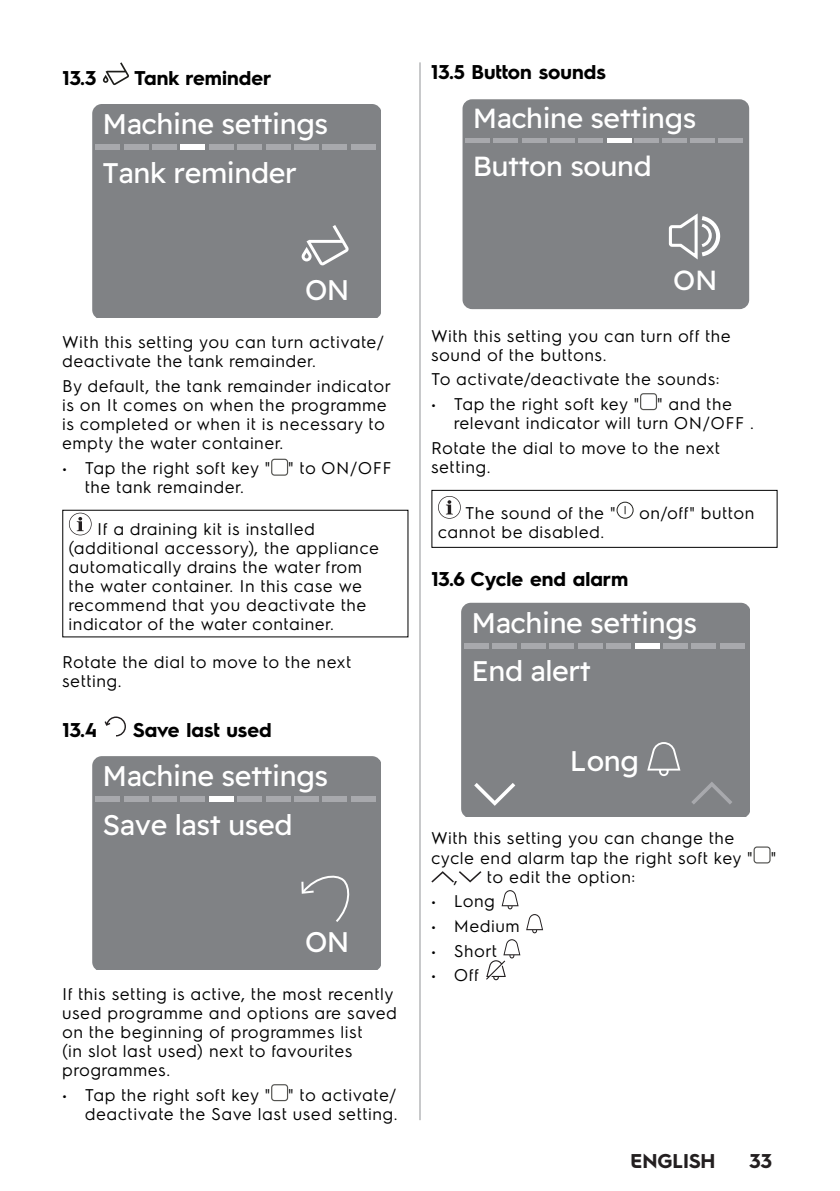
<style>
.page{position:relative;width:840px;height:1191px;background:#fff}
.page>*{position:absolute;margin:0;border:0;box-sizing:border-box;transform-origin:0 0}
.t1{font:28.4px/48.8px "Readex Pro";letter-spacing:-.015em;color:#fff}
.t2{font:27.6px/47.6px "Readex Pro";letter-spacing:-.015em;color:#fff}
.HEAD_LINE{font:700 20px "Electrolux Sans";color:#000}
.t3{font:700 20px "Electrolux Sans";color:#231f20}
.Body{font:17px/19px "Electrolux Sans";letter-spacing:.025em;color:#000}
.Text_Box_WARNING{font:17px/19px "Electrolux Sans";letter-spacing:.025em;color:#000}
</style>
<div class="page">
<div style="left:639px;top:393px;width:17px;height:17px;border:1px solid #535350;border-radius:3px"></div>
<div style="left:753px;top:846px;width:17px;height:17px;border:1px solid #535350;border-radius:3px"></div>
<svg style="left:431px;top:871px;width:50px;height:11px"></svg>
<svg style="left:501px;top:890px;width:17px;height:19px"></svg>
<svg style="left:526px;top:914px;width:17px;height:19px"></svg>
<svg style="left:486px;top:939px;width:34px;height:41px"></svg>
<svg style="left:438px;top:496px;width:22px;height:23px"></svg>
<svg style="left:616px;top:502px;width:17px;height:17px"></svg>
<div style="left:431px;top:490px;width:346px;height:58px;border:1px solid #000"></div>
<hr style="left:419px;top:62px;width:1px;height:1058px;background:#939598">
<svg style="left:69px;top:513px;width:23px;height:22px"></svg>
<div style="left:271px;top:459px;width:17px;height:17px;border:1px solid #535350;border-radius:3px"></div>
<div style="left:271px;top:1084px;width:17px;height:17px;border:1px solid #535350;border-radius:3px"></div>
<svg style="left:103px;top:62px;width:26px;height:23px"></svg>
<svg style="left:104px;top:716px;width:22px;height:20px"></svg>
<div style="left:92px;top:104px;width:288px;height:213px;background:#808285"></div>
<div style="left:95px;top:144px;width:25px;height:5px;background:#a8a9ad"></div>
<div style="left:124px;top:144px;width:24px;height:5px;background:#a8a9ad"></div>
<div style="left:152px;top:144px;width:24px;height:5px;background:#a8a9ad"></div>
<div style="left:181px;top:144px;width:24px;height:5px;background:#fff"></div>
<div style="left:209px;top:144px;width:24px;height:5px;background:#a8a9ad"></div>
<div style="left:237px;top:144px;width:25px;height:5px;background:#a8a9ad"></div>
<div style="left:294px;top:144px;width:24px;height:5px;background:#a8a9ad"></div>
<div style="left:266px;top:144px;width:24px;height:5px;background:#a8a9ad"></div>
<div style="left:322px;top:144px;width:24px;height:5px;background:#a8a9ad"></div>
<div style="left:351px;top:144px;width:24px;height:5px;background:#a8a9ad"></div>
<svg style="left:301px;top:225px;width:47px;height:40px"></svg>
<div style="left:462px;top:99px;width:286px;height:210px;background:#808285;border-radius:9px"></div>
<div style="left:465px;top:138px;width:24px;height:5px;background:#a8a9ad"></div>
<div style="left:493px;top:138px;width:24px;height:5px;background:#a8a9ad"></div>
<div style="left:521px;top:138px;width:25px;height:5px;background:#a8a9ad"></div>
<div style="left:549px;top:138px;width:24px;height:5px;background:#a8a9ad"></div>
<div style="left:578px;top:138px;width:24px;height:5px;background:#a8a9ad"></div>
<div style="left:662px;top:138px;width:24px;height:5px;background:#a8a9ad"></div>
<div style="left:634px;top:138px;width:24px;height:5px;background:#a8a9ad"></div>
<div style="left:690px;top:138px;width:24px;height:5px;background:#a8a9ad"></div>
<div style="left:718px;top:138px;width:24px;height:5px;background:#a8a9ad"></div>
<div style="left:606px;top:138px;width:24px;height:5px;background:#fff"></div>
<svg style="left:668px;top:213px;width:53px;height:47px"></svg>
<div style="left:461px;top:603px;width:287px;height:213px;background:#808285"></div>
<div style="left:464px;top:643px;width:24px;height:5px;background:#a8a9ad"></div>
<div style="left:492px;top:643px;width:25px;height:5px;background:#a8a9ad"></div>
<div style="left:521px;top:643px;width:24px;height:5px;background:#a8a9ad"></div>
<div style="left:549px;top:643px;width:24px;height:5px;background:#a8a9ad"></div>
<div style="left:577px;top:643px;width:25px;height:5px;background:#a8a9ad"></div>
<div style="left:606px;top:643px;width:24px;height:5px;background:#a8a9ad"></div>
<div style="left:663px;top:643px;width:24px;height:5px;background:#a8a9ad"></div>
<div style="left:691px;top:643px;width:24px;height:5px;background:#a8a9ad"></div>
<div style="left:719px;top:643px;width:24px;height:5px;background:#a8a9ad"></div>
<div style="left:634px;top:643px;width:25px;height:5px;background:#fff"></div>
<svg style="left:646px;top:742px;width:34px;height:34px"></svg>
<svg style="left:474px;top:783px;width:41px;height:23px"></svg>
<svg style="left:691px;top:781px;width:41px;height:23px"></svg>
<div style="left:92px;top:756px;width:288px;height:213px;background:#808285"></div>
<div style="left:351px;top:796px;width:24px;height:5px;background:#a8a9ad"></div>
<div style="left:92px;top:756px;width:258px;height:168px;background:#808285"></div>
<svg style="left:301px;top:881px;width:12px;height:12px"></svg>
<div style="left:209px;top:796px;width:24px;height:5px;background:#fff"></div>
<p class="HEAD_LINE" style="left:62px;top:64px;width:35px">13.3</p>
<p class="HEAD_LINE" style="left:134px;top:64px;width:138px">Tank reminder</p>
<p class="t1" style="left:102px;top:100px;width:227px">Machine settings<br>Tank reminder</p>
<p class="t1" style="left:305px;top:265px;width:46px">ON</p>
<p class="Body" style="left:62px;top:332px;width:324px">With this setting you can turn activate/ deactivate the tank remainder.</p>
<p class="Body" style="left:62px;top:375px;width:330px">By default, the tank remainder indicator is on It comes on when the programme is completed or when it is necessary to empty the water container.</p>
<p class="Text_Box_WARNING" style="left:85px;top:457px;width:308px;text-indent:-23px">• Tap the right soft key " " to ON/OFF the tank remainder.</p>
<p class="HEAD_LINE" style="left:431px;top:57px;width:176px">13.5 Button sounds</p>
<p class="t2" style="left:472px;top:95px;width:225px">Machine settings<br>Button sound</p>
<p class="t2" style="left:673px;top:256px;width:46px">ON</p>
<p class="Body" style="left:431px;top:325px;width:301px">With this setting you can turn off the sound of the buttons.</p>
<p class="Body" style="left:431px;top:369px;width:290px">To activate/deactivate the sounds:</p>
<p class="Text_Box_WARNING" style="left:454px;top:393px;width:301px;text-indent:-23px">• Tap the right soft key " " and the relevant indicator will turn ON/OFF .</p>
<p class="Body" style="left:431px;top:437px;width:290px">Rotate the dial to move to the next setting.</p>
<p class="Text_Box_WARNING" style="left:465px;top:502px;width:152px">The sound of the "</p>
<p class="Text_Box_WARNING" style="left:639px;top:502px;width:117px">on/off" button</p>
<p class="Text_Box_WARNING" style="left:97px;top:519px;width:219px">If a draining kit is installed</p>
<p class="Text_Box_WARNING" style="left:438px;top:521px;width:168px">cannot be disabled.</p>
<p class="Text_Box_WARNING" style="left:69px;top:538px;width:312px">(additional accessory), the appliance automatically drains the water from the water container. In this case we recommend that you deactivate the indicator of the water container.</p>
<p class="HEAD_LINE" style="left:431px;top:565px;width:198px">13.6 Cycle end alarm</p>
<p class="t1" style="left:471px;top:598px;width:227px">Machine settings<br>End alert</p>
<p class="Body" style="left:62px;top:651px;width:290px">Rotate the dial to move to the next setting.</p>
<p class="HEAD_LINE" style="left:62px;top:716px;width:36px">13.4</p>
<p class="HEAD_LINE" style="left:133px;top:716px;width:140px">Save last used</p>
<p class="t1" style="left:102px;top:751px;width:227px">Machine settings<br>Save last used</p>
<p class="t1" style="left:305px;top:917px;width:46px">ON</p>
<p class="Body" style="left:62px;top:984px;width:336px">If this setting is active, the most recently used programme and options are saved on the beginning of programmes list<br>(in slot last used) next to favourites programmes.</p>
<p class="Text_Box_WARNING" style="left:62px;top:1084px;width:337px;text-align:right">• Tap the right soft key " " to activate/ deactivate the Save last used setting.</p>
<p class="t1" style="left:569px;top:736px;width:71px">Long</p>
<p class="Body" style="left:431px;top:828px;width:305px">With this setting you can change the</p>
<p class="Body" style="left:431px;top:847px;width:346px">cycle end alarm tap the right soft key " "</p>
<p class="Body" style="left:454px;top:866px;width:5px">,</p>
<p class="Body" style="left:487px;top:866px;width:150px">to edit the option:</p>
<p class="Text_Box_WARNING" style="left:431px;top:890px;width:66px">• Long</p>
<p class="Text_Box_WARNING" style="left:431px;top:915px;width:90px">• Medium</p>
<p class="Text_Box_WARNING" style="left:431px;top:940px;width:68px">• Short</p>
<p class="Text_Box_WARNING" style="left:431px;top:964px;width:50px">• Off</p>
<p class="t3" style="left:630px;top:1147px;width:86px">ENGLISH</p>
<p class="t3" style="left:749px;top:1147px;width:24px">33</p>
</div>
